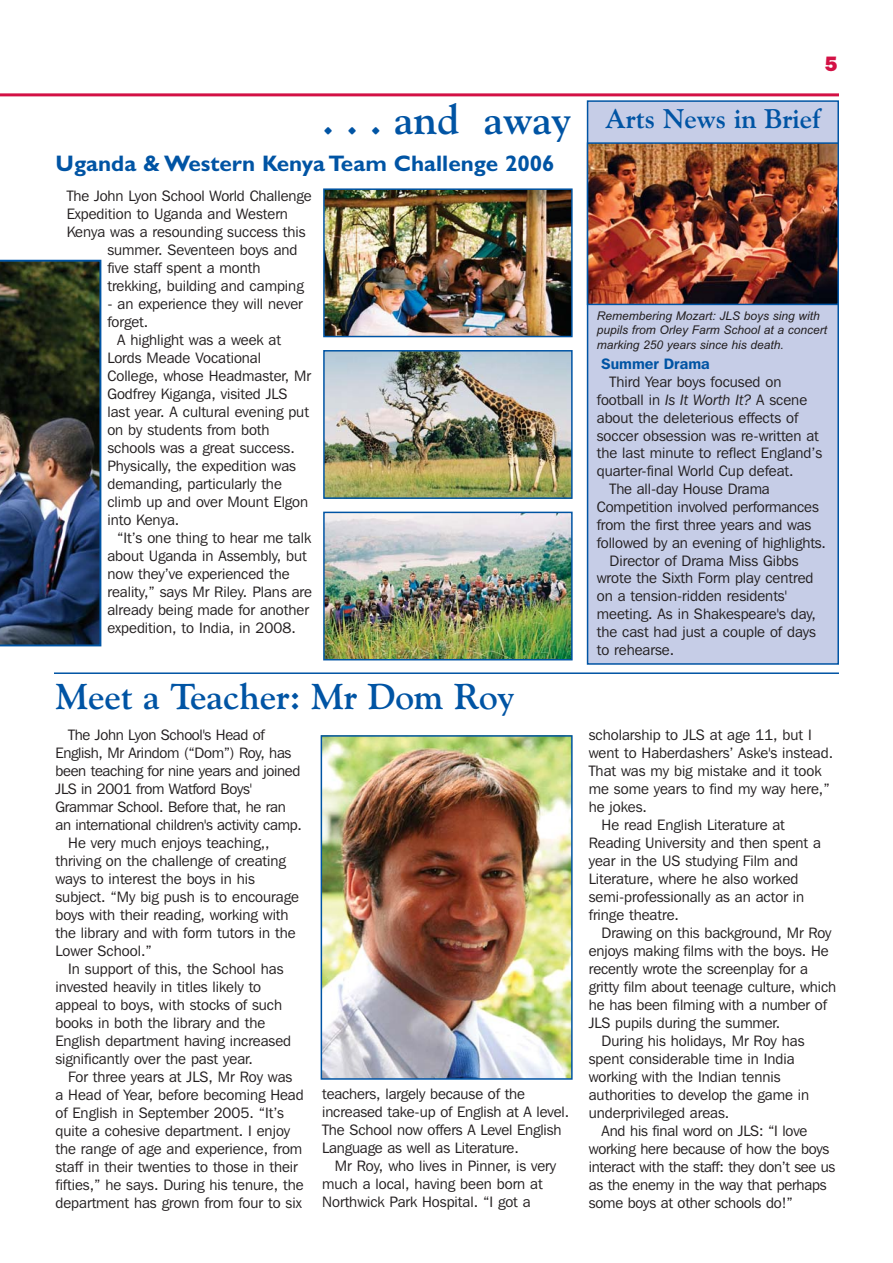
<style>
.page{position:relative;width:893px;height:1263px;background:#fff}
.page>*{position:absolute;margin:0;border:0;box-sizing:border-box;transform-origin:0 0}
.t1{font:700 42px "Goudy Old Style BT";color:#0054a4}
.t2{font:700 36px "Goudy Old Style BT";color:#0054a4}
.t3{font:700 27px "Goudy Old Style BT";color:#0054a4}
.t4{font:700 22.5px "Gill Sans";color:#0054a4}
.t5{font:800 21px "Franklin Gothic";color:#d31145}
.t6{font:15px/18px "Franklin Gothic IT Cby BT";color:#231f20}
.t7{font:15px "Franklin Gothic IT Cby BT";letter-spacing:-.02em;color:#231f20}
.t8{font:600 15px "Franklin Gothic IT Cby BT";color:#0054a4}
.t9{font:italic 12px/14.4px "Arial";color:#231f20}
.s1{font-style:italic}
</style>
<div class="page">
<div style="left:588px;top:101px;width:250px;height:563px;background:#c6cde7"></div>
<div style="left:587px;top:100px;width:252px;height:565px;border:2px solid #0054a4"></div>
<img style="left:324px;top:738px;width:246px;height:339px">
<div style="left:321px;top:735px;width:252px;height:345px;border:2px solid #0054a4"></div>
<hr style="left:54px;top:672px;width:785px;height:2px;background:#0054a4">
<img style="left:590px;top:145px;width:246px;height:157px">
<div style="left:587px;top:142px;width:252px;height:163px;border:2px solid #0054a4"></div>
<img style="left:326px;top:191px;width:244px;height:143px">
<div style="left:323px;top:188px;width:250px;height:149px;border:2px solid #0054a4"></div>
<img style="left:326px;top:353px;width:244px;height:143px">
<div style="left:323px;top:350px;width:250px;height:149px;border:2px solid #0054a4"></div>
<img style="left:326px;top:515px;width:244px;height:142px">
<div style="left:323px;top:512px;width:250px;height:148px;border:2px solid #0054a4"></div>
<hr style="left:0;top:93px;width:839px;height:3px;background:#d31145">
<img style="left:0;top:260px;width:101px;height:386px">
<h1 class="t1" style="left:323px;top:104px;width:250px">. . . and away</h1>
<h3 class="t4" style="left:56px;top:156px;width:501px">Uganda &amp; Western Kenya Team Challenge 2006</h3>
<p class="t6" style="left:67px;top:188px;width:246px">The John Lyon School World Challenge</p>
<p class="t6" style="left:67px;top:206px;width:223px">Expedition to Uganda and Western</p>
<p class="t6" style="left:67px;top:224px;width:240px">Kenya was a resounding success this</p>
<p class="t6" style="left:107px;top:242px;width:192px">summer. Seventeen boys and</p>
<p class="t6" style="left:107px;top:260px;width:155px">five staff spent a month</p>
<p class="t6" style="left:107px;top:278px;width:198px">trekking, building and camping</p>
<p class="t6" style="left:107px;top:296px;width:197px">- an experience they will never forget.</p>
<p class="t6" style="left:107px;top:332px;width:205px;text-indent:10px">A highlight was a week at<br>Lords Meade Vocational<br>College, whose Headmaster, Mr<br>Godfrey Kiganga, visited JLS last year. A cultural evening put on by students from both schools was a great success.<br>Physically, the expedition was demanding, particularly the climb up and over Mount Elgon into Kenya.</p>
<p class="t6" style="left:107px;top:530px;width:206px;text-indent:10px">“It’s one thing to hear me talk about Uganda in Assembly, but now they’ve experienced the reality,” says Mr Riley. Plans are already being made for another expedition, to India, in 2008.</p>
<h2 class="t2" style="left:56px;top:683px;width:460px">Meet a Teacher: Mr Dom Roy</h2>
<p class="t7" style="left:68px;top:730px;width:198px">The John Lyon School's Head of</p>
<p class="t7" style="left:55px;top:748px;width:237px">English, Mr Arindom (“Dom”) Roy, has</p>
<p class="t7" style="left:55px;top:766px;width:246px">been teaching for nine years and joined</p>
<p class="t7" style="left:55px;top:784px;width:198px">JLS in 2001 from Watford Boys'</p>
<p class="t7" style="left:55px;top:802px;width:232px">Grammar School. Before that, he ran</p>
<p class="t7" style="left:55px;top:820px;width:248px">an international children's activity camp.</p>
<p class="t6" style="left:68px;top:835px;width:203px">He very much enjoys teaching,,</p>
<p class="t6" style="left:55px;top:853px;width:232px">thriving on the challenge of creating</p>
<p class="t6" style="left:55px;top:871px;width:201px">ways to interest the boys in his</p>
<p class="t6" style="left:55px;top:889px;width:245px">subject. “My big push is to encourage</p>
<p class="t6" style="left:55px;top:907px;width:235px">boys with their reading, working with</p>
<p class="t6" style="left:55px;top:925px;width:242px">the library and with form tutors in the</p>
<p class="t6" style="left:55px;top:943px;width:98px">Lower School.”</p>
<p class="t6" style="left:68px;top:961px;width:217px">In support of this, the School has</p>
<p class="t6" style="left:55px;top:979px;width:207px">invested heavily in titles likely to</p>
<p class="t6" style="left:55px;top:997px;width:228px">appeal to boys, with stocks of such</p>
<p class="t6" style="left:55px;top:1015px;width:211px">books in both the library and the</p>
<p class="t6" style="left:55px;top:1033px;width:237px">English department having increased</p>
<p class="t6" style="left:55px;top:1051px;width:199px">significantly over the past year.</p>
<p class="t6" style="left:68px;top:1069px;width:226px">For three years at JLS, Mr Roy was</p>
<p class="t6" style="left:55px;top:1087px;width:250px">a Head of Year, before becoming Head</p>
<p class="t6" style="left:55px;top:1105px;width:230px">of English in September 2005. “It’s</p>
<p class="t6" style="left:55px;top:1123px;width:236px">quite a cohesive department. I enjoy</p>
<p class="t6" style="left:55px;top:1141px;width:248px">the range of age and experience, from</p>
<p class="t6" style="left:55px;top:1159px;width:244px">staff in their twenties to those in their</p>
<p class="t6" style="left:55px;top:1177px;width:250px">fifties,” he says. During his tenure, the</p>
<p class="t6" style="left:55px;top:1195px;width:248px">department has grown from four to six</p>
<p class="t6" style="left:322px;top:1086px;width:249px">teachers, largely because of the increased take-up of English at A level.<br>The School now offers A Level English Language as well as Literature.</p>
<p class="t6" style="left:322px;top:1158px;width:236px;text-indent:13px">Mr Roy, who lives in Pinner, is very much a local, having been born at<br>Northwick Park Hospital. “I got a</p>
<h3 class="t5" style="left:825px;top:57px;width:14px">5</h3>
<h3 class="t3" style="left:605px;top:108px;width:217px">Arts News in Brief</h3>
<p class="t9" style="left:597px;top:310px;width:232px">Remembering Mozart: JLS boys sing with pupils from Orley Farm School at a concert marking 250 years since his death.</p>
<p class="t8" style="left:601px;top:358px;width:110px">Summer Drama</p>
<p class="t6" style="left:610px;top:374px;width:173px">Third Year boys focused on</p>
<p class="t6" style="left:597px;top:392px;width:212px">football in <span class="s1">Is It Worth It?</span> A scene</p>
<p class="t6" style="left:597px;top:410px;width:203px">about the deleterious effects of</p>
<p class="t6" style="left:597px;top:427px;width:224px">soccer obsession was re-written at</p>
<p class="t6" style="left:597px;top:445px;width:227px">the last minute to reflect England’s</p>
<p class="t6" style="left:597px;top:463px;width:198px">quarter-final World Cup defeat.</p>
<p class="t6" style="left:610px;top:481px;width:162px">The all-day House Drama</p>
<p class="t6" style="left:597px;top:499px;width:224px">Competition involved performances</p>
<p class="t6" style="left:597px;top:517px;width:216px">from the first three years and was</p>
<p class="t6" style="left:597px;top:535px;width:231px">followed by an evening of highlights.</p>
<p class="t6" style="left:610px;top:552px;width:191px">Director of Drama Miss Gibbs</p>
<p class="t6" style="left:597px;top:570px;width:218px">wrote the Sixth Form play centred</p>
<p class="t6" style="left:597px;top:588px;width:192px">on a tension-ridden residents'</p>
<p class="t6" style="left:597px;top:606px;width:221px">meeting. As in Shakespeare's day,</p>
<p class="t6" style="left:597px;top:624px;width:221px">the cast had just a couple of days</p>
<p class="t6" style="left:597px;top:642px;width:79px">to rehearse.</p>
<p class="t6" style="left:589px;top:727px;width:224px">scholarship to JLS at age 11, but I</p>
<p class="t6" style="left:589px;top:745px;width:246px">went to Haberdashers’ Aske's instead.</p>
<p class="t6" style="left:589px;top:763px;width:234px">That was my big mistake and it took</p>
<p class="t6" style="left:589px;top:781px;width:242px">me some years to find my way here,”</p>
<p class="t6" style="left:589px;top:799px;width:60px">he jokes.</p>
<p class="t6" style="left:602px;top:817px;width:185px">He read English Literature at</p>
<p class="t6" style="left:589px;top:835px;width:234px">Reading University and then spent a</p>
<p class="t6" style="left:589px;top:853px;width:211px">year in the US studying Film and</p>
<p class="t6" style="left:589px;top:871px;width:211px">Literature, where he also worked</p>
<p class="t6" style="left:589px;top:889px;width:217px">semi-professionally as an actor in</p>
<p class="t6" style="left:589px;top:907px;width:92px">fringe theatre.</p>
<p class="t6" style="left:602px;top:925px;width:231px">Drawing on this background, Mr Roy</p>
<p class="t6" style="left:589px;top:943px;width:241px">enjoys making films with the boys. He</p>
<p class="t6" style="left:589px;top:961px;width:221px">recently wrote the screenplay for a</p>
<p class="t6" style="left:589px;top:979px;width:249px">gritty film about teenage culture, which</p>
<p class="t6" style="left:589px;top:997px;width:240px">he has been filming with a number of</p>
<p class="t6" style="left:589px;top:1015px;width:193px">JLS pupils during the summer.</p>
<p class="t6" style="left:602px;top:1033px;width:204px">During his holidays, Mr Roy has</p>
<p class="t6" style="left:589px;top:1051px;width:207px">spent considerable time in India</p>
<p class="t6" style="left:589px;top:1069px;width:193px">working with the Indian tennis</p>
<p class="t6" style="left:589px;top:1087px;width:222px">authorities to develop the game in</p>
<p class="t6" style="left:589px;top:1105px;width:142px">underprivileged areas.</p>
<p class="t6" style="left:602px;top:1123px;width:207px">And his final word on JLS: “I love</p>
<p class="t6" style="left:589px;top:1141px;width:242px">working here because of how the boys</p>
<p class="t7" style="left:589px;top:1162px;width:248px">interact with the staff: they don’t see us</p>
<p class="t6" style="left:589px;top:1177px;width:239px">as the enemy in the way that perhaps</p>
<p class="t6" style="left:589px;top:1195px;width:205px">some boys at other schools do!”</p>
</div>
